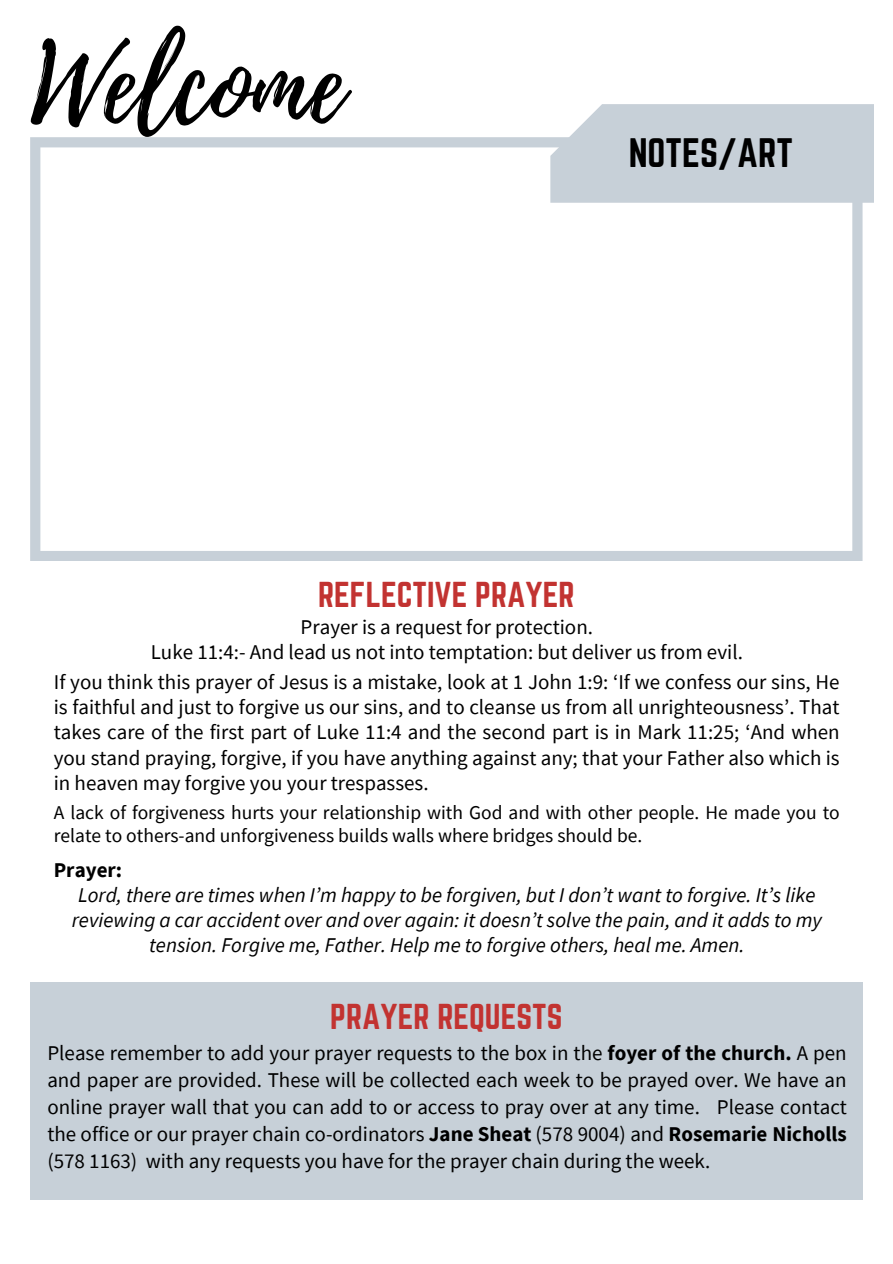
<style>
.page{position:relative;width:893px;height:1264px;background:#fff}
.page>*{position:absolute;margin:0;border:0;box-sizing:border-box;transform-origin:0 0}
.t1{font:107.85px "Playlist Script";color:#000}
.t2{font:36px "Norwester";color:#000}
.t3{font:31.5px "Norwester";color:#c23331}
.t4{font:21px/25px "Source Sans Pro";color:#000;text-align:justify}
.t5{font:italic 21px/25px "Source Sans Pro";color:#000;text-align:center}
.t6{font:700 21px "Source Sans Pro";color:#000}
.t7{font:19.5px/23.2px "Source Sans Pro";color:#000}
.s1{font-weight:700}
</style>
<div class="page">
<div style="left:569px;top:104px;width:305px;height:99px;background:#c7d0d8"></div>
<div style="left:30px;top:982px;width:832px;height:217px;background:#c7d0d8"></div>
<svg style="left:30px;top:137px;width:832px;height:424px"></svg>
<p class="t1" style="left:31px;top:8px;width:315px">Welcome</p>
<p class="t2" style="left:628px;top:131px;width:166px">NOTES/ART</p>
<p class="t3" style="left:318px;top:575px;width:258px">REFLECTIVE PRAYER</p>
<p class="t4" style="left:300px;top:613px;width:294px">Prayer is a request for protection.</p>
<p class="t4" style="left:151px;top:639px;width:593px">Luke 11:4:- And lead us not into temptation: but deliver us from evil.</p>
<p class="t4" style="left:54px;top:669px;width:787px">If you think this prayer of Jesus is a mistake, look at 1 John 1:9: ‘If we confess our sins, He is faithful and just to forgive us our sins, and to cleanse us from all unrighteousness’. That takes care of the first part of Luke 11:4 and the second part is in Mark 11:25; ‘And when you stand praying, forgive, if you have anything against any; that your Father also which is in heaven may forgive you your trespasses.</p>
<p class="t7" style="left:54px;top:800px;width:787px">A lack of forgiveness hurts your relationship with God and with other people. He made you to relate to others-and unforgiveness builds walls where bridges should be.</p>
<p class="t6" style="left:54px;top:856px;width:70px">Prayer:</p>
<p class="t5" style="left:72px;top:882px;width:751px">Lord, there are times when I’m happy to be forgiven, but I don’t want to forgive. It’s like reviewing a car accident over and over again: it doesn’t solve the pain, and it adds to my tension. Forgive me, Father. Help me to forgive others, heal me. Amen.</p>
<p class="t3" style="left:330px;top:997px;width:233px">PRAYER REQUESTS</p>
<p class="t4" style="left:47px;top:1038px;width:801px;line-height:27.2px">Please remember to add your prayer requests to the box in the <span class="s1">foyer of the church.</span> A pen and paper are provided. These will be collected each week to be prayed over. We have an online prayer wall that you can add to or access to pray over at any time. Please contact the office or our prayer chain co-ordinators <span class="s1">Jane Sheat</span> (578 9004) and <span class="s1">Rosemarie Nicholls </span>(578 1163) with any requests you have for the prayer chain during the week.</p>
</div>
